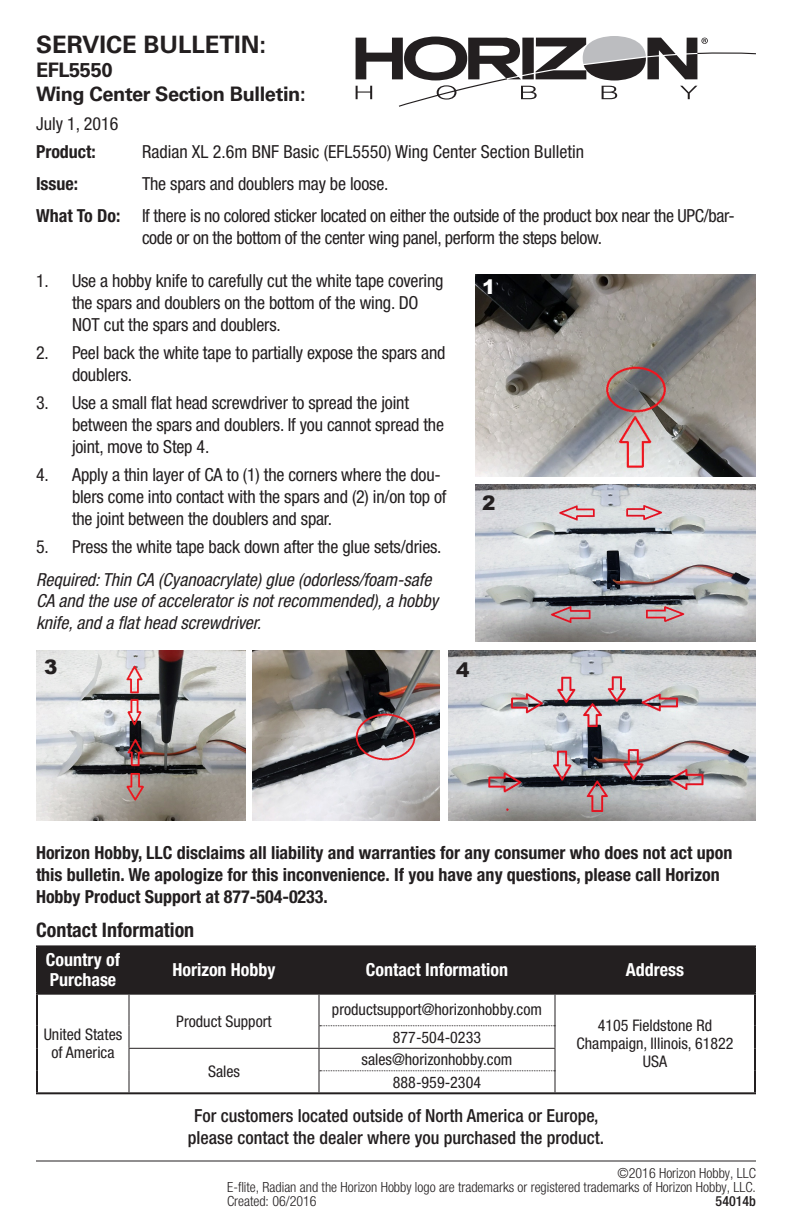
<style>
.page{position:relative;width:792px;height:1224px;background:#fff}
.page>*{position:absolute;margin:0;border:0;box-sizing:border-box;transform-origin:0 0}
.t1{font:700 24px "Univers LT Std";color:#231f20}
.t2{font:700 20px/24px "Univers LT Std";letter-spacing:-.02em;color:#231f20}
.Body_Text{font:700 condensed 20px "Helvetica Neue LT Std";color:#231f20}
.t3{font:900 20px "Arial";color:#231f20}
.t4{font:900 20px "Arial";color:#fff}
.Body_Text-2{font:condensed 18px/22px "Helvetica Neue LT Std";letter-spacing:-.01em;color:#231f20}
.Body_Text-3{font:700 condensed 18px/22px "Helvetica Neue LT Std";color:#231f20}
.Body_Text-4{font:italic condensed 18px/21.6px "Helvetica Neue LT Std";color:#231f20}
.Body_Text-5{font:500 condensed 18px/22px "Helvetica Neue LT Std";color:#231f20;text-align:center}
.t5{font:700 condensed 18px/20px "Helvetica Neue LT Std";color:#fff}
.t6{font:condensed 16px/18px "Helvetica Neue LT Std";color:#231f20;text-align:center}
.label-paragraph{font:300 condensed 14px/14px "Helvetica Neue LT Std";color:#231f20;text-align:justify}
.label-paragraph-2{font:500 condensed 14px "Helvetica Neue LT Std";color:#231f20}
.s1{font-weight:700}
</style>
<div class="page">
<div style="left:38px;top:947px;width:716px;height:46px;background:#231f20"></div>
<hr style="left:128px;top:947px;width:2px;height:46px;background:#231f20">
<hr style="left:318px;top:947px;width:2px;height:46px;background:#231f20">
<hr style="left:554px;top:947px;width:2px;height:46px;background:#231f20">
<hr style="left:128px;top:995px;width:2px;height:31px;background:#231f20">
<hr style="left:318px;top:995px;width:2px;height:31px;background:#231f20">
<hr style="left:128px;top:1026px;width:2px;height:22px;background:#231f20">
<hr style="left:554px;top:995px;width:2px;height:31px;background:#231f20">
<hr style="left:318px;top:1026px;width:2px;height:22px;background:#231f20">
<hr style="left:554px;top:1026px;width:2px;height:22px;background:#231f20">
<hr style="left:128px;top:1048px;width:191px;height:1px;background:#231f20">
<hr style="left:128px;top:1049px;width:2px;height:22px;background:#231f20">
<hr style="left:128px;top:1071px;width:2px;height:21px;background:#231f20">
<hr style="left:319px;top:1048px;width:237px;height:1px;background:#231f20">
<hr style="left:318px;top:1049px;width:2px;height:22px;background:#231f20">
<hr style="left:554px;top:1049px;width:2px;height:22px;background:#231f20">
<hr style="left:318px;top:1071px;width:2px;height:21px;background:#231f20">
<hr style="left:554px;top:1071px;width:2px;height:21px;background:#231f20">
<hr style="left:36px;top:993px;width:93px;height:2px;background:#231f20">
<hr style="left:129px;top:993px;width:190px;height:2px;background:#231f20">
<hr style="left:319px;top:993px;width:236px;height:2px;background:#231f20">
<hr style="left:555px;top:993px;width:201px;height:2px;background:#231f20">
<svg style="left:320px;top:1025px;width:235px;height:1px"></svg>
<svg style="left:320px;top:1070px;width:235px;height:1px"></svg>
<hr style="left:36px;top:945px;width:93px;height:2px;background:#231f20">
<hr style="left:36px;top:947px;width:2px;height:46px;background:#231f20">
<hr style="left:129px;top:945px;width:190px;height:2px;background:#231f20">
<hr style="left:319px;top:945px;width:236px;height:2px;background:#231f20">
<hr style="left:555px;top:945px;width:201px;height:2px;background:#231f20">
<hr style="left:754px;top:947px;width:2px;height:46px;background:#231f20">
<hr style="left:36px;top:995px;width:2px;height:31px;background:#231f20">
<hr style="left:36px;top:1026px;width:2px;height:22px;background:#231f20">
<hr style="left:36px;top:1048px;width:2px;height:23px;background:#231f20">
<hr style="left:36px;top:1071px;width:2px;height:21px;background:#231f20">
<hr style="left:36px;top:1092px;width:93px;height:2px;background:#231f20">
<hr style="left:754px;top:995px;width:2px;height:31px;background:#231f20">
<hr style="left:754px;top:1026px;width:2px;height:22px;background:#231f20">
<hr style="left:754px;top:1048px;width:2px;height:23px;background:#231f20">
<hr style="left:754px;top:1071px;width:2px;height:21px;background:#231f20">
<hr style="left:555px;top:1092px;width:201px;height:2px;background:#231f20">
<hr style="left:129px;top:1092px;width:190px;height:2px;background:#231f20">
<hr style="left:319px;top:1092px;width:236px;height:2px;background:#231f20">
<svg style="left:356px;top:36px;width:400px;height:71px"></svg>
<hr style="left:36px;top:1161px;width:720px;height:1px;background:#231f20">
<img style="left:476px;top:274px;width:280px;height:202px">
<img style="left:476px;top:484px;width:280px;height:157px">
<img style="left:36px;top:650px;width:403px;height:171px">
<img style="left:448px;top:650px;width:308px;height:171px">
<div style="left:246px;top:642px;width:5px;height:188px;background:#fff"></div>
<p class="t1" style="left:36px;top:31px;width:232px">SERVICE BULLETIN:</p>
<p class="t2" style="left:36px;top:58px;width:271px">EFL5550<br>Wing Center Section Bulletin:</p>
<p class="Body_Text-2" style="left:36px;top:112px;width:84px">July 1, 2016</p>
<p class="Body_Text-3" style="left:36px;top:140px;width:61px">Product:</p>
<p class="Body_Text-2" style="left:142px;top:140px;width:444px">Radian XL 2.6m BNF Basic (EFL5550) Wing Center Section Bulletin</p>
<p class="Body_Text-3" style="left:36px;top:172px;width:44px">Issue:</p>
<p class="Body_Text-2" style="left:142px;top:172px;width:248px">The spars and doublers may be loose.</p>
<p class="Body_Text-2" style="left:142px;top:204px;width:594px;text-indent:-106px"><span class="s1">What To Do:</span> If there is no colored sticker located on either the outside of the product box near the UPC/bar&shy;code or on the bottom of the center wing panel, perform the steps below.</p>
<p class="Body_Text-2" style="left:72px;top:270px;width:373px;text-indent:-36px">1. Use a hobby knife to carefully cut the white tape covering the spars and doublers on the bottom of the wing. DO<br>NOT cut the spars and doublers.</p>
<p class="Body_Text-2" style="left:72px;top:342px;width:375px;text-indent:-36px">2. Peel back the white tape to partially expose the spars and doublers.</p>
<p class="Body_Text-2" style="left:72px;top:392px;width:374px;text-indent:-36px">3. Use a small flat head screwdriver to spread the joint between the spars and doublers. If you cannot spread the joint, move to Step 4.</p>
<p class="Body_Text-2" style="left:72px;top:464px;width:376px;text-indent:-36px">4. Apply a thin layer of CA to (1) the corners where the dou&shy;blers come into contact with the spars and (2) in/on top of the joint between the doublers and spar.</p>
<p class="Body_Text-2" style="left:36px;top:536px;width:407px">5. Press the white tape back down after the glue sets/dries.</p>
<p class="Body_Text-4" style="left:36px;top:569px;width:404px">Required: Thin CA (Cyanoacrylate) glue (odorless/foam-safe<br>CA and the use of accelerator is not recommended), a hobby knife, and a flat head screwdriver.</p>
<p class="t3" style="left:44px;top:652px;width:15px">3</p>
<p class="t3" style="left:456px;top:656px;width:15px">4</p>
<p class="t4" style="left:482px;top:273px;width:15px">1</p>
<p class="t3" style="left:482px;top:489px;width:15px">2</p>
<p class="Body_Text-3" style="left:36px;top:841px;width:698px">Horizon Hobby, LLC disclaims all liability and warranties for any consumer who does not act upon this bulletin. We apologize for this inconvenience. If you have any questions, please call Horizon<br>Hobby Product Support at 877-504-0233.</p>
<p class="Body_Text" style="left:36px;top:918px;width:160px">Contact Information</p>
<p class="t5" style="left:46px;top:950px;width:76px">Country of<br>Purchase</p>
<p class="t5" style="left:172px;top:960px;width:105px">Horizon Hobby</p>
<p class="t5" style="left:366px;top:960px;width:144px">Contact Information</p>
<p class="t5" style="left:626px;top:960px;width:60px">Address</p>
<p class="t6" style="left:44px;top:1025px;width:80px">United States of America</p>
<p class="t6" style="left:176px;top:1012px;width:97px">Product Support</p>
<p class="t6" style="left:208px;top:1062px;width:33px">Sales</p>
<p class="t6" style="left:332px;top:1001px;width:212px">productsupport@horizonhobby.com</p>
<p class="t6" style="left:393px;top:1028px;width:90px">877-504-0233</p>
<p class="t6" style="left:362px;top:1051px;width:152px">sales@horizonhobby.com</p>
<p class="t6" style="left:393px;top:1073px;width:90px">888-959-2304</p>
<p class="t6" style="left:577px;top:1016px;width:158px">4105 Fieldstone Rd<br>Champaign, Illinois, 61822<br>USA</p>
<p class="Body_Text-5" style="left:188px;top:1104px;width:418px">For customers located outside of North America or Europe, please contact the dealer where you purchased the product.</p>
<p class="label-paragraph" style="left:227px;top:1166px;width:531px;text-indent:391px">©2016 Horizon Hobby, LLC E-flite, Radian and the Horizon Hobby logo are trademarks or registered trademarks of Horizon Hobby, LLC.<br>Created: 06/2016</p>
<p class="label-paragraph-2" style="left:716px;top:1193px;width:42px">54014b</p>
</div>
